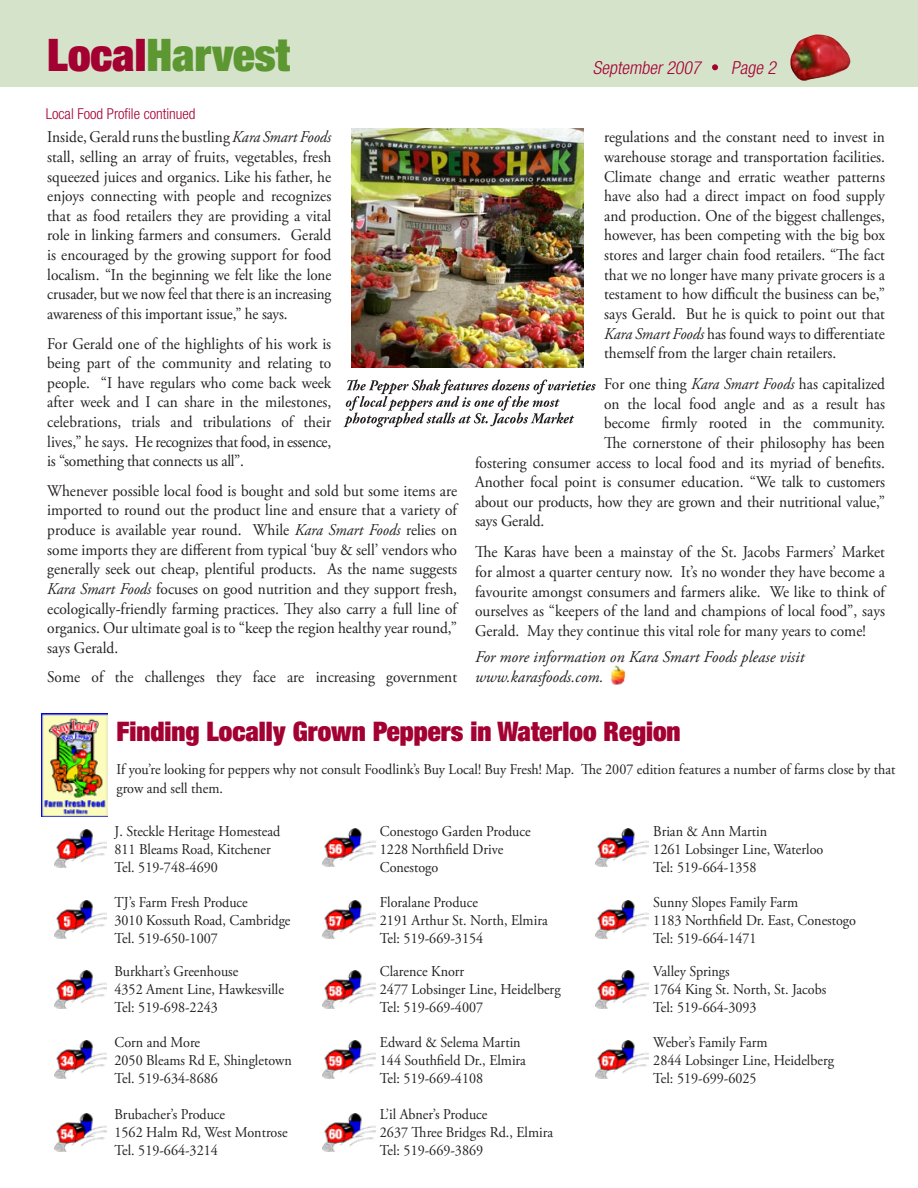
<style>
.page{position:relative;width:918px;height:1188px;background:#fff}
.page>*{position:absolute;margin:0;border:0;box-sizing:border-box;transform-origin:0 0}
.t1{font:900 expanded 45px "Helvetica Neue LT";color:#5c9731}
.Headline{font:900 expanded 27px "Helvetica Neue LT";color:#a40133}
.t2{font:italic 300 condensed 18px "Helvetica Neue LT";color:#a40133}
.Body{font:16.35px/19.6px "Adobe Garamond Pro";color:#231f20;text-align:justify;scale:.94 1}
.Body-2{font:italic 16.35px/19.6px "Adobe Garamond Pro";color:#231f20}
.Body-3{font:15px/18px "Adobe Garamond Pro";color:#231f20;scale:.94 1}
.Table_of_Contents_Bo{font:300 condensed 15px "Helvetica Neue LT";color:#a40133}
.s1{color:#a40133}
.s2{font-style:italic}
</style>
<div class="page">
<div style="left:0;top:0;width:918px;height:87px;background:#d6e3cb"></div>
<img style="left:42px;top:713px;width:65px;height:103px">
<svg style="left:712px;top:64px;width:6px;height:6px"></svg>
<img style="left:54px;top:829px;width:53px;height:39px">
<img style="left:54px;top:900px;width:53px;height:39px">
<img style="left:54px;top:970px;width:53px;height:38px">
<img style="left:54px;top:1040px;width:53px;height:38px">
<img style="left:322px;top:828px;width:53px;height:38px">
<img style="left:322px;top:900px;width:53px;height:39px">
<img style="left:322px;top:970px;width:53px;height:38px">
<img style="left:322px;top:1040px;width:53px;height:38px">
<img style="left:596px;top:828px;width:52px;height:38px">
<img style="left:596px;top:900px;width:52px;height:39px">
<img style="left:596px;top:970px;width:52px;height:38px">
<img style="left:352px;top:128px;width:232px;height:240px">
<img style="left:54px;top:1114px;width:53px;height:38px">
<img style="left:322px;top:1114px;width:53px;height:38px">
<img style="left:596px;top:1041px;width:52px;height:38px">
<svg style="left:343px;top:380px;width:253px;height:47px"></svg>
<img style="left:611px;top:665px;width:15px;height:20px">
<img style="left:790px;top:34px;width:61px;height:47px">
<p class="t1" style="left:47px;top:27px;width:244px"><span class="s1">Local</span>Harvest</p>
<p class="Table_of_Contents_Bo" style="left:46px;top:105px;width:151px">Local Food Profile continued</p>
<p class="Body" style="left:47px;top:128px;width:304px">Inside, Gerald runs the bustling <span class="s2">Kara Smart Foods </span>stall, selling an array of fruits, vegetables, fresh squeezed juices and organics. Like his father, he enjoys connecting with people and recognizes that as food retailers they are providing a vital role in linking farmers and consumers. Gerald is encouraged by the growing support for food localism. “In the beginning we felt like the lone crusader, but we now feel that there is an increasing awareness of this important issue,” he says.</p>
<p class="Body" style="left:47px;top:334px;width:304px">For Gerald one of the highlights of his work is being part of the community and relating to people. “I have regulars who come back week after week and I can share in the milestones, celebrations, trials and tribulations of their lives,” he says. He recognizes that food, in essence, is “something that connects us all”.</p>
<p class="Body" style="left:47px;top:481px;width:438px">Whenever possible local food is bought and sold but some items are imported to round out the product line and ensure that a variety of produce is available year round. While <span class="s2">Kara Smart Foods</span> relies on some imports they are different from typical ‘buy &amp; sell’ vendors who generally seek out cheap, plentiful products. As the name suggests <span class="s2">Kara Smart Foods</span> focuses on good nutrition and they support fresh, ecologically-friendly farming practices. They also carry a full line of organics. Our ultimate goal is to “keep the region healthy year round,” says Gerald.</p>
<p class="Body" style="left:47px;top:668px;width:438px">Some of the challenges they face are increasing government</p>
<p class="t2" style="left:593px;top:57px;width:113px">September2007</p>
<p class="t2" style="left:731px;top:57px;width:50px">Page 2</p>
<p class="Body" style="left:604px;top:128px;width:300px">regulations and the constant need to invest in warehouse storage and transportation facilities.<br>Climate change and erratic weather patterns have also had a direct impact on food supply and production. One of the biggest challenges, however, has been competing with the big box stores and larger chain food retailers. “The fact that we no longer have many private grocers is a testament to how difficult the business can be,” says Gerald. But he is quick to point out that <span class="s2">Kara Smart Foods</span> has found ways to differentiate themself from the larger chain retailers.</p>
<p class="Body" style="left:604px;top:375px;width:300px">For one thing <span class="s2">Kara Smart Foods</span> has capitalized</p>
<p class="Body" style="left:604px;top:394px;width:300px">on the local food angle and as a result has</p>
<p class="Body" style="left:604px;top:414px;width:300px">become firmly rooted in the community.</p>
<p class="Body" style="left:604px;top:434px;width:300px">The cornerstone of their philosophy has been</p>
<p class="Body" style="left:475px;top:453px;width:438px">fostering consumer access to local food and its myriad of benefits.</p>
<p class="Body" style="left:475px;top:473px;width:438px">Another focal point is consumer education. “We talk to customers</p>
<p class="Body" style="left:475px;top:492px;width:438px">about our products, how they are grown and their nutritional value,”</p>
<p class="Body" style="left:475px;top:512px;width:75px">says Gerald.</p>
<p class="Body" style="left:475px;top:543px;width:438px">The Karas have been a mainstay of the St. Jacobs Farmers’ Market for almost a quarter century now. It’s no wonder they have become a favourite amongst consumers and farmers alike. We like to think of ourselves as “keepers of the land and champions of local food”, says Gerald. May they continue this vital role for many years to come!</p>
<p class="Body-2" style="left:475px;top:648px;width:331px">For more information on Kara Smart Foods please visit www.karasfoods.com.</p>
<p class="Headline" style="left:116px;top:714px;width:566px">Finding Locally Grown Peppers in Waterloo Region</p>
<p class="Body-3" style="left:116px;top:760px;width:830px;line-height:19.5px">If you’re looking for peppers why not consult Foodlink’s Buy Local! Buy Fresh! Map. The 2007 edition features a number of farms close by that grow and sell them.</p>
<p class="Body-3" style="left:115px;top:823px;width:178px">J. Steckle Heritage Homestead</p>
<p class="Body-3" style="left:115px;top:841px;width:168px">811 Bleams Road, Kitchener<br>Tel. 519-748-4690</p>
<p class="Body-3" style="left:380px;top:823px;width:162px">Conestogo Garden Produce</p>
<p class="Body-3" style="left:380px;top:841px;width:133px">1228 Northfield Drive<br>Conestogo</p>
<p class="Body-3" style="left:653px;top:823px;width:182px">Brian &amp; Ann Martin<br>1261 Lobsinger Line, Waterloo<br>Tel: 519-664-1358</p>
<p class="Body-3" style="left:115px;top:894px;width:143px">TJ’s Farm Fresh Produce</p>
<p class="Body-3" style="left:115px;top:912px;width:189px">3010 Kossuth Road, Cambridge<br>Tel. 519-650-1007</p>
<p class="Body-3" style="left:380px;top:894px;width:180px">Floralane Produce<br>2191 Arthur St. North, Elmira<br>Tel: 519-669-3154</p>
<p class="Body-3" style="left:653px;top:894px;width:217px">Sunny Slopes Family Farm<br>1183 Northfield Dr. East, Conestogo<br>Tel: 519-664-1471</p>
<p class="Body-3" style="left:115px;top:963px;width:182px">Burkhart’s Greenhouse<br>4352 Ament Line, Hawkesville<br>Tel: 519-698-2243</p>
<p class="Body-3" style="left:380px;top:963px;width:194px">Clarence Knorr<br>2477 Lobsinger Line, Heidelberg<br>Tel: 519-669-4007</p>
<p class="Body-3" style="left:653px;top:963px;width:186px">Valley Springs<br>1764 King St. North, St. Jacobs<br>Tel: 519-664-3093</p>
<p class="Body-3" style="left:115px;top:1034px;width:93px">Corn and More</p>
<p class="Body-3" style="left:115px;top:1052px;width:190px">2050 Bleams Rd E, Shingletown</p>
<p class="Body-3" style="left:115px;top:1070px;width:111px">Tel. 519-634-8686</p>
<p class="Body-3" style="left:380px;top:1034px;width:157px">Edward &amp; Selema Martin<br>144 Southfield Dr., Elmira<br>Tel: 519-669-4108</p>
<p class="Body-3" style="left:653px;top:1034px;width:194px">Weber’s Family Farm<br>2844 Lobsinger Line, Heidelberg<br>Tel: 519-699-6025</p>
<p class="Body-3" style="left:115px;top:1106px;width:119px">Brubacher’s Produce</p>
<p class="Body-3" style="left:115px;top:1124px;width:186px">1562 Halm Rd, West Montrose<br>Tel. 519-664-3214</p>
<p class="Body-3" style="left:380px;top:1106px;width:186px">L’il Abner’s Produce<br>2637 Three Bridges Rd., Elmira<br>Tel: 519-669-3869</p>
</div>
